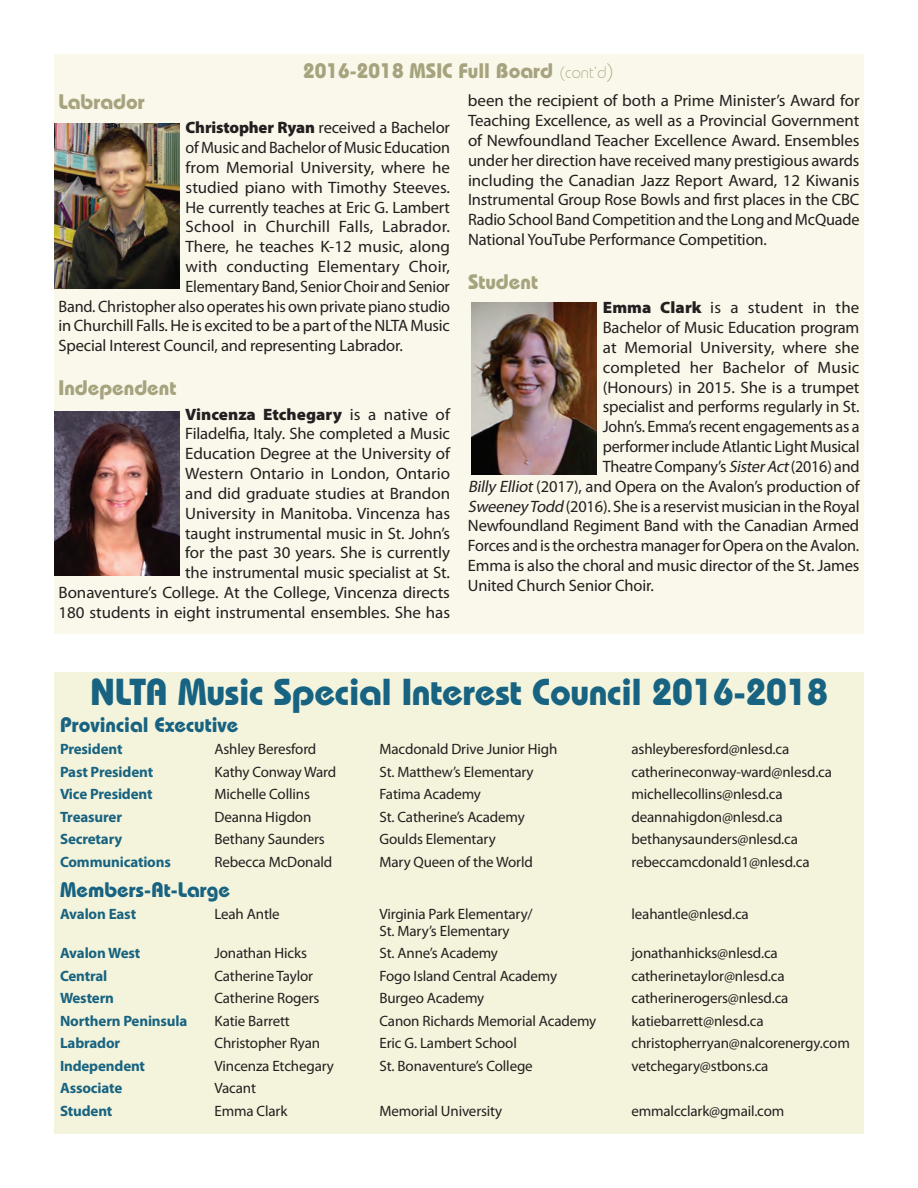
<style>
.page{position:relative;width:918px;height:1188px;background:#fff}
.page>*{position:absolute;margin:0;border:0;box-sizing:border-box;transform-origin:0 0}
.t1{font:700 37.5px "Bauhaus Std";letter-spacing:-.01em;color:#186381}
.t2{font:700 21px "Bauhaus Std";color:#a6a37e}
.t3{font:700 21px "Bauhaus Std";color:#186381}
.t4{font:16.5px/19.8px "Myriad Pro";letter-spacing:-.01em;color:#231f20;text-align:right}
.t5{font:16.5px "Myriad Pro";letter-spacing:.01em;color:#231f20}
.t6{font:15px "Myriad Pro";letter-spacing:-.01em;color:#231f20}
.t7{font:700 15px "Myriad Pro";letter-spacing:-.01em;color:#186381}
.s1{font-weight:300;font-size:16.5px}
.s2{font-weight:300}
.s3{font-weight:900}
.s4{font-style:italic}
</style>
<div class="page">
<div style="left:54px;top:54px;width:810px;height:580px;background:#f9f8ea"></div>
<img style="left:54px;top:124px;width:126px;height:165px">
<img style="left:54px;top:411px;width:125px;height:165px">
<img style="left:472px;top:302px;width:125px;height:172px">
<div style="left:54px;top:672px;width:810px;height:462px;background:#f4f4dc"></div>
<p class="t2" style="left:303px;top:57px;width:313px">2016-2018 MSIC Full Board <span class="s1">(cont’d</span><span class="s2">)</span></p>
<p class="t2" style="left:58px;top:89px;width:88px">Labrador</p>
<p class="t4" style="left:186px;top:118px;width:266px"><span class="s3">Christopher Ryan</span> received a Bachelor</p>
<p class="t4" style="left:186px;top:138px;width:266px">of Music and Bachelor of Music Education</p>
<p class="t4" style="left:186px;top:158px;width:266px">from Memorial University, where he</p>
<p class="t4" style="left:186px;top:178px;width:266px">studied piano with Timothy Steeves.</p>
<p class="t4" style="left:186px;top:198px;width:266px">He currently teaches at Eric G. Lambert</p>
<p class="t5" style="left:186px;top:218px;width:266px">School in Churchill Falls, Labrador.</p>
<p class="t4" style="left:186px;top:237px;width:266px">There, he teaches K-12 music, along</p>
<p class="t5" style="left:186px;top:258px;width:266px">with conducting Elementary Choir,</p>
<p class="t4" style="left:186px;top:277px;width:266px">Elementary Band, Senior Choir and Senior</p>
<p class="t4" style="left:58px;top:297px;width:393px">Band. Christopher also operates his own private piano studio</p>
<p class="t4" style="left:58px;top:316px;width:393px">in Churchill Falls. He is excited to be a part of the NLTA Music</p>
<p class="t4" style="left:58px;top:336px;width:346px">Special Interest Council, and representing Labrador.</p>
<p class="t2" style="left:58px;top:375px;width:119px">Independent</p>
<p class="t4" style="left:58px;top:405px;width:393px"><span class="s3">Vincenza Etchegary</span> is a native of<br>Filadelfia, Italy. She completed a Music<br>Education Degree at the University of<br>Western Ontario in London, Ontario<br>and did graduate studies at Brandon<br>University in Manitoba. Vincenza has<br>taught instrumental music in St. John’s<br>for the past 30 years. She is currently<br>the instrumental music specialist at St.<br>Bonaventure’s College. At the College, Vincenza directs 180 students in eight instrumental ensembles. She has</p>
<p class="t4" style="left:468px;top:91px;width:393px;text-align:justify">been the recipient of both a Prime Minister’s Award for Teaching Excellence, as well as a Provincial Government of Newfoundland Teacher Excellence Award. Ensembles under her direction have received many prestigious awards including the Canadian Jazz Report Award, 12 Kiwanis Instrumental Group Rose Bowls and first places in the CBC Radio School Band Competition and the Long and McQuade National YouTube Performance Competition.</p>
<p class="t2" style="left:468px;top:269px;width:71px">Student</p>
<p class="t5" style="left:603px;top:299px;width:258px"><span class="s3">Emma Clark</span> is a student in the</p>
<p class="t4" style="left:603px;top:318px;width:258px">Bachelor of Music Education program</p>
<p class="t4" style="left:603px;top:338px;width:258px">at Memorial University, where she</p>
<p class="t5" style="left:603px;top:358px;width:258px">completed her Bachelor of Music</p>
<p class="t4" style="left:603px;top:378px;width:258px">(Honours) in 2015. She is a trumpet</p>
<p class="t4" style="left:603px;top:397px;width:258px">specialist and performs regularly in St.</p>
<p class="t4" style="left:603px;top:417px;width:258px">John’s. Emma’s recent engagements as a</p>
<p class="t4" style="left:603px;top:437px;width:258px">performer include Atlantic Light Musical</p>
<p class="t4" style="left:603px;top:457px;width:258px">Theatre Company’s <span class="s4">SisterAct</span>(2016) and</p>
<p class="t4" style="left:468px;top:477px;width:393px"><span class="s4">Billy Elliot</span>(2017), and Opera on the Avalon’s production of</p>
<p class="t4" style="left:468px;top:496px;width:393px"><span class="s4">Sweeney Todd</span> (2016). She is a reservist musician in the Royal</p>
<p class="t4" style="left:468px;top:516px;width:393px">Newfoundland Regiment Band with the Canadian Armed</p>
<p class="t4" style="left:468px;top:536px;width:393px">Forces and is the orchestra manager for Opera on the Avalon.</p>
<p class="t4" style="left:468px;top:556px;width:393px">Emma is also the choral and music director of the St. James</p>
<p class="t4" style="left:468px;top:576px;width:187px">United Church Senior Choir.</p>
<h1 class="t1" style="left:90px;top:668px;width:739px">NLTA Music Special Interest Council 2016-2018</h1>
<p class="t3" style="left:60px;top:711px;width:180px">Provincial Executive</p>
<p class="t7" style="left:60px;top:741px;width:64px">President</p>
<p class="t6" style="left:214px;top:741px;width:103px">Ashley Beresford</p>
<p class="t6" style="left:380px;top:741px;width:179px">Macdonald Drive Junior High</p>
<p class="t6" style="left:632px;top:741px;width:159px">ashleyberesford@nlesd.ca</p>
<p class="t7" style="left:60px;top:763px;width:95px">Past President</p>
<p class="t6" style="left:214px;top:763px;width:123px">Kathy Conway Ward</p>
<p class="t6" style="left:380px;top:763px;width:156px">St. Matthew’s Elementary</p>
<p class="t6" style="left:632px;top:763px;width:202px">catherineconway-ward@nlesd.ca</p>
<p class="t7" style="left:60px;top:786px;width:94px">Vice President</p>
<p class="t6" style="left:214px;top:786px;width:97px">Michelle Collins</p>
<p class="t6" style="left:380px;top:786px;width:103px">Fatima Academy</p>
<p class="t6" style="left:632px;top:786px;width:153px">michellecollins@nlesd.ca</p>
<p class="t7" style="left:60px;top:808px;width:64px">Treasurer</p>
<p class="t6" style="left:214px;top:808px;width:98px">Deanna Higdon</p>
<p class="t6" style="left:380px;top:808px;width:147px">St. Catherine’s Academy</p>
<p class="t6" style="left:632px;top:808px;width:153px">deannahigdon@nlesd.ca</p>
<p class="t7" style="left:60px;top:831px;width:64px">Secretary</p>
<p class="t6" style="left:214px;top:831px;width:112px">Bethany Saunders</p>
<p class="t6" style="left:380px;top:831px;width:118px">Goulds Elementary</p>
<p class="t6" style="left:632px;top:831px;width:168px">bethanysaunders@nlesd.ca</p>
<p class="t7" style="left:60px;top:853px;width:112px">Communications</p>
<p class="t6" style="left:214px;top:853px;width:119px">Rebecca McDonald</p>
<p class="t6" style="left:380px;top:853px;width:155px">Mary Queen of the World</p>
<p class="t6" style="left:632px;top:853px;width:180px">rebeccamcdonald1@nlesd.ca</p>
<p class="t3" style="left:60px;top:876px;width:172px">Members-At-Large</p>
<p class="t7" style="left:60px;top:906px;width:78px">Avalon East</p>
<p class="t6" style="left:214px;top:906px;width:67px">Leah Antle</p>
<p class="t6" style="left:380px;top:906px;width:155px">Virginia Park Elementary/</p>
<p class="t6" style="left:632px;top:906px;width:119px">leahantle@nlesd.ca</p>
<p class="t6" style="left:380px;top:922px;width:132px">St. Mary’s Elementary</p>
<p class="t7" style="left:60px;top:945px;width:82px">Avalon West</p>
<p class="t6" style="left:214px;top:945px;width:94px">Jonathan Hicks</p>
<p class="t6" style="left:380px;top:945px;width:120px">St. Anne’s Academy</p>
<p class="t6" style="left:632px;top:945px;width:148px">jonathanhicks@nlesd.ca</p>
<p class="t7" style="left:60px;top:967px;width:49px">Central</p>
<p class="t6" style="left:214px;top:967px;width:100px">Catherine Taylor</p>
<p class="t6" style="left:380px;top:967px;width:179px">Fogo Island Central Academy</p>
<p class="t6" style="left:632px;top:967px;width:155px">catherinetaylor@nlesd.ca</p>
<p class="t7" style="left:60px;top:990px;width:56px">Western</p>
<p class="t6" style="left:214px;top:990px;width:106px">Catherine Rogers</p>
<p class="t6" style="left:380px;top:990px;width:106px">Burgeo Academy</p>
<p class="t6" style="left:632px;top:990px;width:159px">catherinerogers@nlesd.ca</p>
<p class="t7" style="left:60px;top:1012px;width:129px">Northern Peninsula</p>
<p class="t6" style="left:214px;top:1012px;width:77px">Katie Barrett</p>
<p class="t6" style="left:380px;top:1012px;width:218px">Canon Richards Memorial Academy</p>
<p class="t6" style="left:632px;top:1012px;width:134px">katiebarrett@nlesd.ca</p>
<p class="t7" style="left:60px;top:1035px;width:62px">Labrador</p>
<p class="t6" style="left:214px;top:1035px;width:107px">Christopher Ryan</p>
<p class="t6" style="left:380px;top:1035px;width:139px">Eric G. Lambert School</p>
<p class="t6" style="left:632px;top:1035px;width:220px">christopherryan@nalcorenergy.com</p>
<p class="t7" style="left:60px;top:1057px;width:87px">Independent</p>
<p class="t6" style="left:214px;top:1057px;width:121px">Vincenza Etchegary</p>
<p class="t6" style="left:380px;top:1057px;width:155px">St. Bonaventure’s College</p>
<p class="t6" style="left:632px;top:1057px;width:139px">vetchegary@stbons.ca</p>
<p class="t7" style="left:60px;top:1080px;width:64px">Associate</p>
<p class="t6" style="left:214px;top:1080px;width:43px">Vacant</p>
<p class="t7" style="left:60px;top:1102px;width:54px">Student</p>
<p class="t6" style="left:214px;top:1102px;width:74px">Emma Clark</p>
<p class="t6" style="left:380px;top:1102px;width:124px">Memorial University</p>
<p class="t6" style="left:632px;top:1102px;width:154px">emmalcclark@gmail.com</p>
</div>
